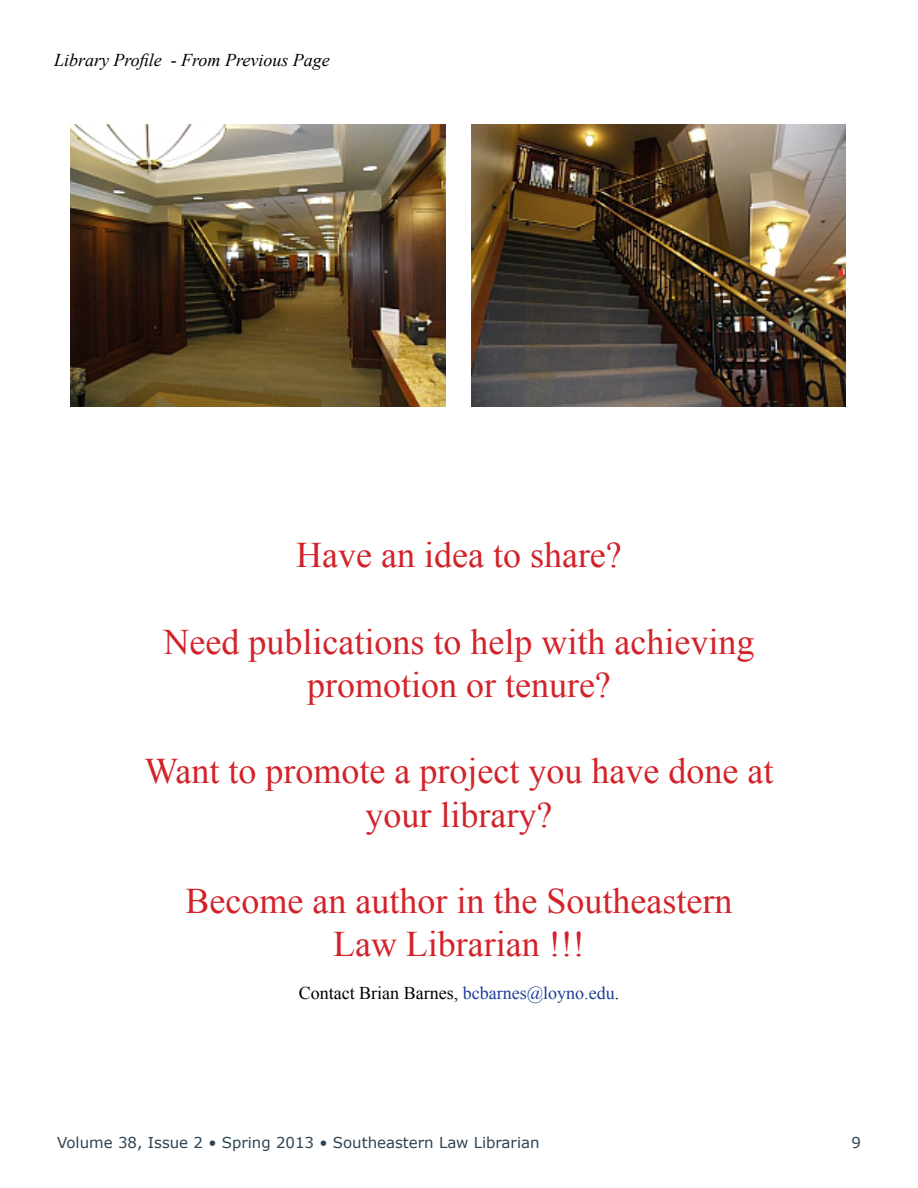
<style>
.page{position:relative;width:918px;height:1188px;background:#fff}
.page>*{position:absolute;margin:0;border:0;box-sizing:border-box;transform-origin:0 0}
.t1{font:36px/43.2px "Times New Roman";color:#d2232a;text-align:center}
.t2{font:18px "Times New Roman";color:#000}
.t3{font:italic 18px "Times New Roman";color:#000}
.t4{font:15px "Verdana";color:#2c4354}
.s1{color:#1c3e94}
</style>
<div class="page">
<img style="left:70px;top:124px;width:375px;height:282px">
<img style="left:471px;top:124px;width:375px;height:282px">
<p class="t3" style="left:54px;top:48px;width:277px">Library Profile - From Previous Page</p>
<p class="t1" style="left:296px;top:533px;width:327px">Have an idea to share?</p>
<p class="t1" style="left:164px;top:620px;width:592px">Need publications to help with achieving promotion or tenure?</p>
<p class="t1" style="left:145px;top:749px;width:630px">Want to promote a project you have done at your library?</p>
<p class="t1" style="left:186px;top:879px;width:548px">Become an author in the Southeastern<br>Law Librarian !!!</p>
<p class="t2" style="left:299px;top:981px;width:322px">Contact Brian Barnes, <span class="s1">bcbarnes@loyno.edu</span>.</p>
<p class="t4" style="left:57px;top:1133px;width:484px">Volume 38, Issue 2 • Spring 2013 • Southeastern Law Librarian</p>
<p class="t4" style="left:851px;top:1133px;width:11px">9</p>
</div>
